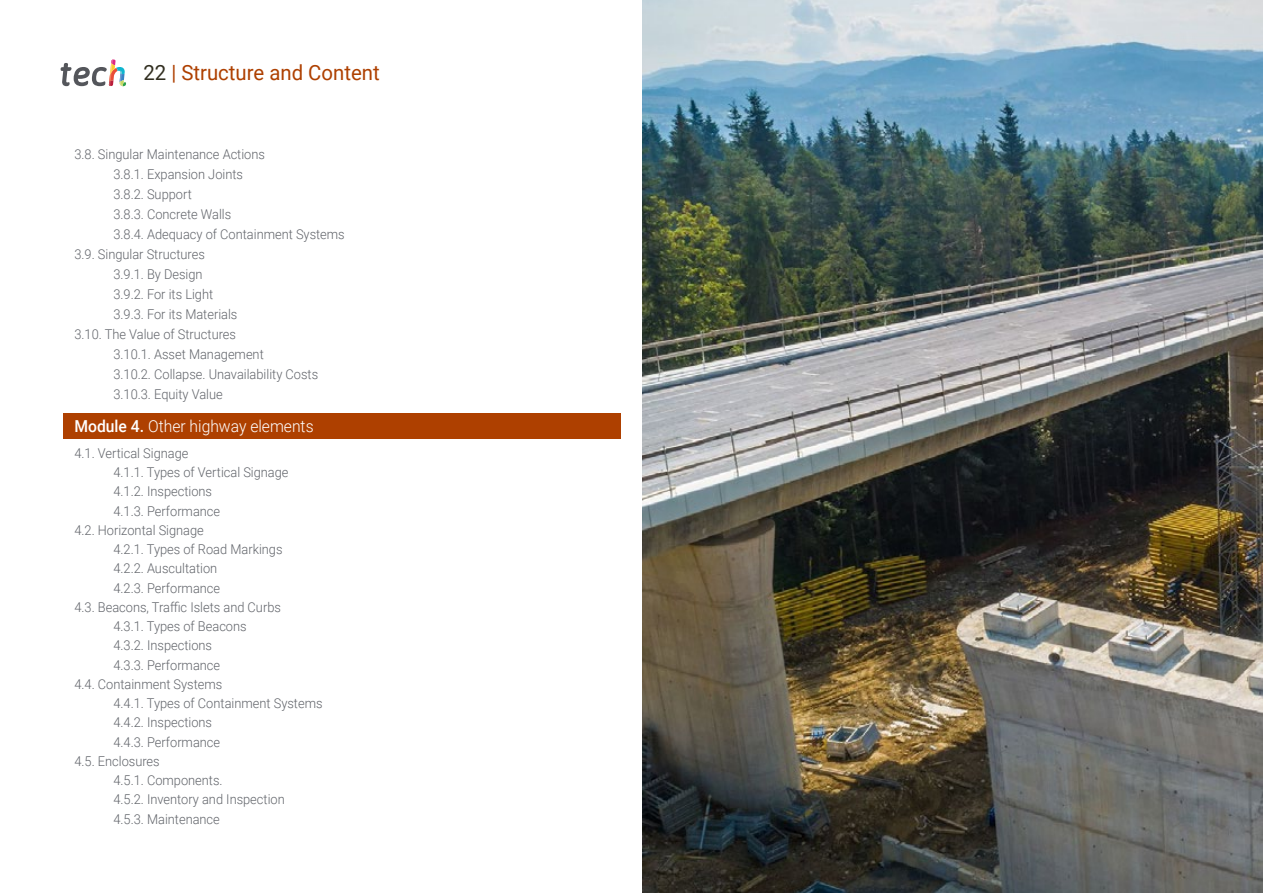
<style>
.page{position:relative;width:1263px;height:893px;background:#fff}
.page>*{position:absolute;margin:0;border:0;box-sizing:border-box;transform-origin:0 0}
.t1{font:21px "Roboto";color:#ae4000}
.t2{font:300 16.5px "Roboto";color:#fff;scale:.95 1}
.t3{font:300 13.5px "Roboto";color:#61646a;scale:.95 1}
.s1{color:#312e20}
.s2{font-weight:500}
</style>
<div class="page">
<svg style="left:61px;top:60px;width:65px;height:27px"></svg>
<img style="left:642px;top:0;width:621px;height:893px">
<div style="left:63px;top:413px;width:558px;height:25px;background:#ae4000"></div>
<h1 class="t1" style="left:144px;top:58px;width:238px"><span class="s1">22</span> | Structure and Content</h1>
<p class="t3" style="left:74px;top:145px;width:202px">3.8. Singular Maintenance Actions</p>
<p class="t3" style="left:113px;top:165px;width:138px">3.8.1. Expansion Joints</p>
<p class="t3" style="left:113px;top:185px;width:84px">3.8.2. Support</p>
<p class="t3" style="left:113px;top:205px;width:126px">3.8.3. Concrete Walls</p>
<p class="t3" style="left:113px;top:225px;width:245px">3.8.4. Adequacy of Containment Systems</p>
<p class="t3" style="left:74px;top:245px;width:139px">3.9. Singular Structures</p>
<p class="t3" style="left:113px;top:265px;width:95px">3.9.1. By Design</p>
<p class="t3" style="left:113px;top:285px;width:107px">3.9.2. For its Light</p>
<p class="t3" style="left:113px;top:305px;width:132px">3.9.3. For its Materials</p>
<p class="t3" style="left:74px;top:325px;width:172px">3.10. The Value of Structures</p>
<p class="t3" style="left:113px;top:345px;width:160px">3.10.1. Asset Management</p>
<p class="t3" style="left:113px;top:365px;width:217px">3.10.2. Collapse. Unavailability Costs</p>
<p class="t3" style="left:113px;top:385px;width:117px">3.10.3. Equity Value</p>
<p class="t2" style="left:74px;top:415px;width:253px"><span class="s2">Module 4.</span> Other highway elements</p>
<p class="t3" style="left:74px;top:443px;width:122px">4.1. Vertical Signage</p>
<p class="t3" style="left:113px;top:463px;width:186px">4.1.1. Types of Vertical Signage</p>
<p class="t3" style="left:113px;top:482px;width:105px">4.1.2. Inspections</p>
<p class="t3" style="left:113px;top:501px;width:114px">4.1.3. Performance</p>
<p class="t3" style="left:74px;top:520px;width:138px">4.2. Horizontal Signage</p>
<p class="t3" style="left:113px;top:540px;width:179px">4.2.1. Types of Road Markings</p>
<p class="t3" style="left:113px;top:559px;width:111px">4.2.2. Auscultation</p>
<p class="t3" style="left:113px;top:578px;width:114px">4.2.3. Performance</p>
<p class="t3" style="left:74px;top:597px;width:219px">4.3. Beacons, Traffic Islets and Curbs</p>
<p class="t3" style="left:113px;top:617px;width:142px">4.3.1. Types of Beacons</p>
<p class="t3" style="left:113px;top:636px;width:105px">4.3.2. Inspections</p>
<p class="t3" style="left:113px;top:655px;width:114px">4.3.3. Performance</p>
<p class="t3" style="left:74px;top:674px;width:157px">4.4. Containment Systems</p>
<p class="t3" style="left:113px;top:694px;width:222px">4.4.1. Types of Containment Systems</p>
<p class="t3" style="left:113px;top:713px;width:105px">4.4.2. Inspections</p>
<p class="t3" style="left:113px;top:732px;width:114px">4.4.3. Performance</p>
<p class="t3" style="left:74px;top:751px;width:91px">4.5. Enclosures</p>
<p class="t3" style="left:113px;top:771px;width:116px">4.5.1. Components.</p>
<p class="t3" style="left:113px;top:790px;width:182px">4.5.2. Inventory and Inspection</p>
<p class="t3" style="left:113px;top:810px;width:114px">4.5.3. Maintenance</p>
</div>
